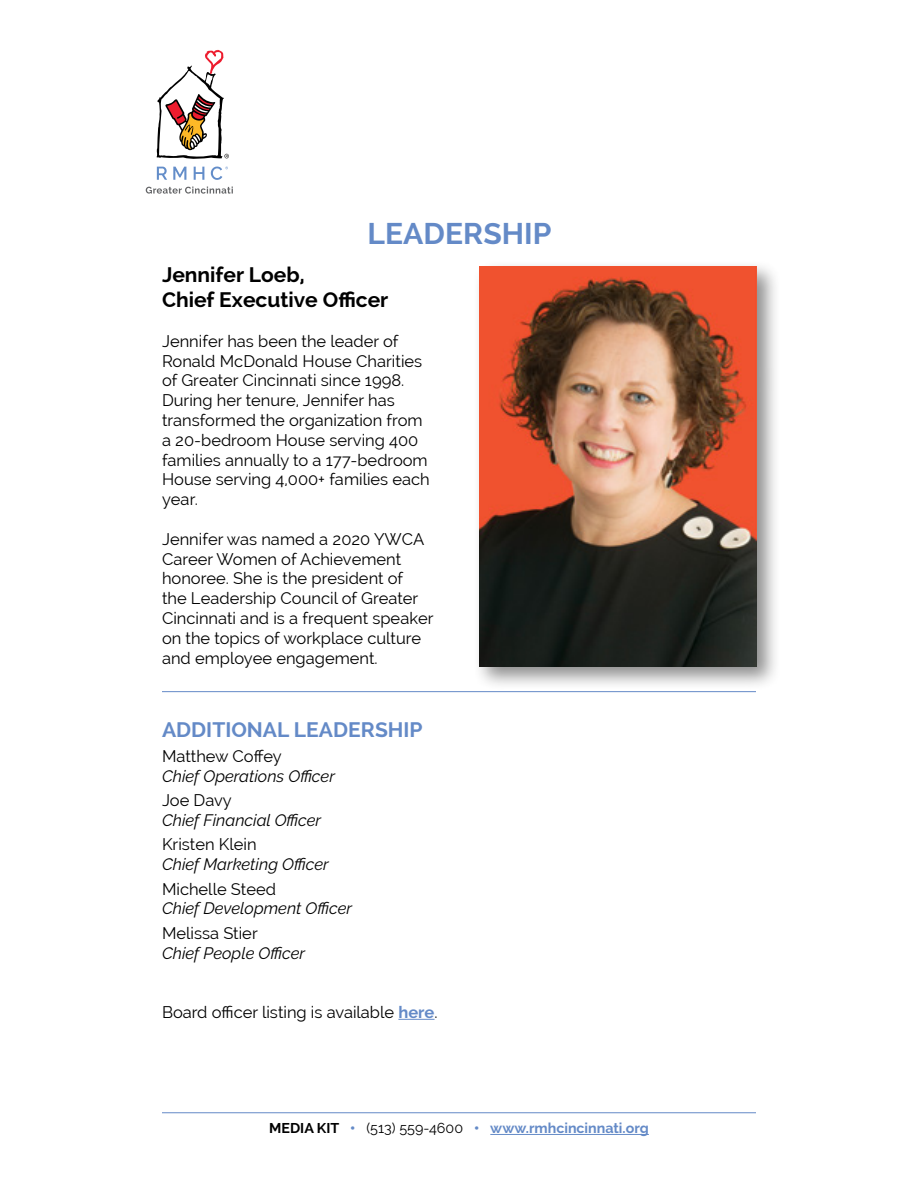
<style>
.page{position:relative;width:918px;height:1188px;background:#fff}
.page>*{position:absolute;margin:0;border:0;box-sizing:border-box;transform-origin:0 0}
.t1{font:700 30px "Raleway";color:#648ac7}
.t2{font:700 21px/25.2px "Raleway";color:#000}
.t3{font:700 21px "Raleway";color:#648ac7}
.t4{font:16.5px/19.8px "Raleway";color:#000}
.t5{font:italic 16.5px "Raleway";color:#000}
.t6{font:700 14.25px "Raleway";color:#648ac7}
.s1{font-weight:700;color:#648ac7}
.s2{color:#000}
.s3{font-weight:900}
.s4{font-weight:400;color:#000}
</style>
<div class="page">
<svg style="left:157px;top:167px;width:10px;height:13px"></svg>
<svg style="left:173px;top:167px;width:13px;height:13px"></svg>
<svg style="left:194px;top:167px;width:10px;height:13px"></svg>
<svg style="left:211px;top:167px;width:17px;height:13px"></svg>
<svg style="left:156px;top:50px;width:73px;height:109px"></svg>
<svg style="left:146px;top:187px;width:87px;height:7px"></svg>
<hr style="left:162px;top:1112px;width:594px;height:1px;background:#648ac7">
<hr style="left:490px;top:1134px;width:159px;height:1px;background:#648ac7">
<hr style="left:162px;top:691px;width:594px;height:1px;background:#648ac7">
<hr style="left:398px;top:1019px;width:37px;height:1px;background:#648ac7">
<div style="left:472px;top:260px;width:309px;height:432px;background:#000;opacity:.45"></div>
<img style="left:479px;top:267px;width:277px;height:399px">
<h1 class="t1" style="left:367px;top:217px;width:185px">LEADERSHIP</h1>
<p class="t2" style="left:162px;top:262px;width:228px">Jennifer Loeb,<br>Chief Executive Officer</p>
<p class="t4" style="left:162px;top:331px;width:269px">Jennifer has been the leader of<br>Ronald McDonald House Charities of Greater Cincinnati since 1998.<br>During her tenure, Jennifer has transformed the organization from a 20-bedroom House serving 400 families annually to a 177-bedroom<br>House serving 4,000+ families each year.</p>
<p class="t4" style="left:162px;top:529px;width:273px">Jennifer was named a 2020 YWCA<br>Career Women of Achievement honoree. She is the president of<br>the Leadership Council of Greater<br>Cincinnati and is a frequent speaker on the topics of workplace culture and employee engagement.</p>
<p class="t3" style="left:162px;top:718px;width:262px">ADDITIONAL LEADERSHIP</p>
<p class="t4" style="left:162px;top:746px;width:121px">Matthew Coffey</p>
<p class="t5" style="left:162px;top:766px;width:175px">Chief Operations Officer</p>
<p class="t4" style="left:162px;top:790px;width:71px">Joe Davy</p>
<p class="t5" style="left:162px;top:811px;width:161px">Chief Financial Officer</p>
<p class="t4" style="left:162px;top:835px;width:96px">Kristen Klein</p>
<p class="t5" style="left:162px;top:855px;width:168px">Chief Marketing Officer</p>
<p class="t4" style="left:162px;top:879px;width:115px">Michelle Steed</p>
<p class="t5" style="left:162px;top:899px;width:192px">Chief Development Officer</p>
<p class="t4" style="left:162px;top:923px;width:97px">Melissa Stier</p>
<p class="t5" style="left:162px;top:943px;width:145px">Chief People Officer</p>
<p class="t4" style="left:162px;top:1002px;width:277px">Board officer listing is available <span class="s1">here</span>.</p>
<p class="t6" style="left:269px;top:1120px;width:381px"><span class="s2">MEDIA KIT</span> <span class="s3">•</span> <span class="s4">(513) 559-4600</span> <span class="s3">•</span> www.rmhcincinnati.org</p>
</div>
